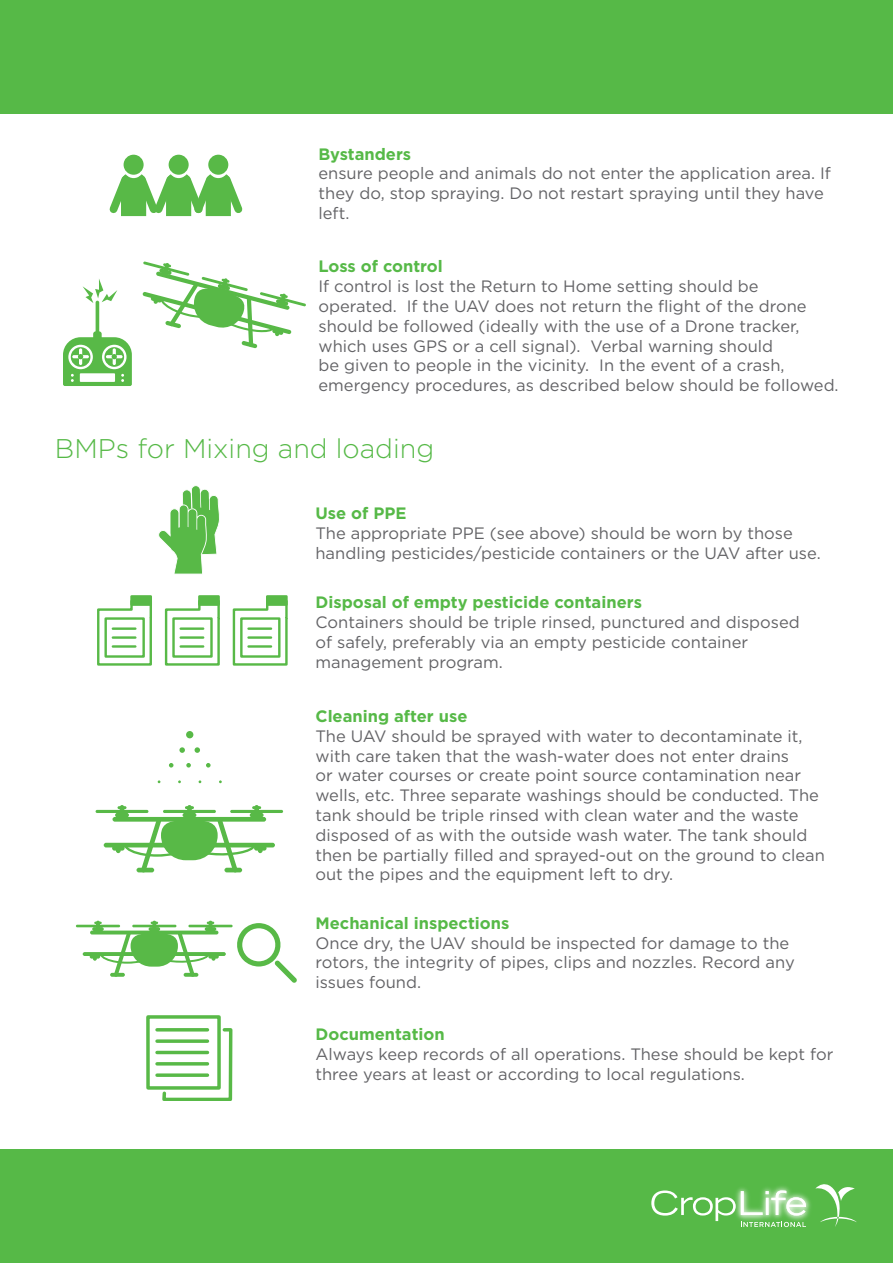
<style>
.page{position:relative;width:893px;height:1263px;background:#fff}
.page>*{position:absolute;margin:0;border:0;box-sizing:border-box;transform-origin:0 0}
.t1{font:300 27px "Gotham";color:#56b947}
.t2{font:16.5px/19.8px "Gotham";color:#636366}
.t3{font:700 16.5px "Gotham";color:#56b947}
</style>
<div class="page">
<div style="left:0;top:1150px;width:893px;height:113px;background:#56b947"></div>
<img style="left:738px;top:1186px;width:73px;height:32px">
<svg style="left:815px;top:1184px;width:42px;height:43px"></svg>
<svg style="left:651px;top:1190px;width:155px;height:37px"></svg>
<div style="left:0;top:0;width:893px;height:113px;background:#56b947"></div>
<svg style="left:158px;top:485px;width:62px;height:89px"></svg>
<hr style="left:104px;top:843px;width:171px;height:4px;background:#58b947;border-radius:2px">
<div style="left:113px;top:817px;width:153px;height:5px;background:#58b947;border-radius:2px"></div>
<div style="left:254px;top:846px;width:13px;height:5px;background:#58b947;border-radius:2px"></div>
<svg style="left:116px;top:821px;width:147px;height:51px"></svg>
<div style="left:112px;top:846px;width:13px;height:5px;background:#58b947;border-radius:2px"></div>
<hr style="left:120px;top:805px;width:4px;height:15px;background:#58b947;border-radius:2px">
<hr style="left:96px;top:810px;width:52px;height:3px;background:#58b947;border-radius:2px">
<hr style="left:115px;top:813px;width:14px;height:4px;background:#58b947;border-radius:2px">
<svg style="left:118px;top:806px;width:8px;height:3px"></svg>
<div style="left:187px;top:805px;width:5px;height:15px;background:#58b947;border-radius:2px"></div>
<hr style="left:163px;top:810px;width:53px;height:3px;background:#58b947;border-radius:2px">
<hr style="left:183px;top:813px;width:13px;height:4px;background:#58b947;border-radius:2px">
<svg style="left:185px;top:806px;width:9px;height:3px"></svg>
<div style="left:254px;top:805px;width:5px;height:15px;background:#58b947;border-radius:2px"></div>
<hr style="left:230px;top:810px;width:53px;height:3px;background:#58b947;border-radius:2px">
<hr style="left:250px;top:813px;width:14px;height:4px;background:#58b947;border-radius:2px">
<svg style="left:252px;top:806px;width:9px;height:3px"></svg>
<hr style="left:137px;top:868px;width:17px;height:4px;background:#58b947;border-radius:2px">
<hr style="left:224px;top:868px;width:18px;height:4px;background:#58b947;border-radius:2px">
<div style="left:186px;top:731px;width:7px;height:7px;background:#58b947;border-radius:50%"></div>
<svg style="left:179px;top:747px;width:6px;height:6px"></svg>
<svg style="left:195px;top:747px;width:5px;height:6px"></svg>
<svg style="left:169px;top:763px;width:4px;height:4px"></svg>
<svg style="left:206px;top:763px;width:5px;height:4px"></svg>
<svg style="left:186px;top:763px;width:5px;height:4px"></svg>
<svg style="left:83px;top:952px;width:143px;height:4px"></svg>
<hr style="left:76px;top:925px;width:44px;height:2px;background:#58b947">
<hr style="left:188px;top:925px;width:45px;height:2px;background:#58b947">
<svg style="left:90px;top:921px;width:129px;height:56px"></svg>
<svg style="left:110px;top:973px;width:15px;height:4px"></svg>
<svg style="left:184px;top:973px;width:14px;height:4px"></svg>
<svg style="left:237px;top:923px;width:60px;height:60px"></svg>
<div style="left:146px;top:1015px;width:75px;height:75px;border:3px solid #58b947"></div>
<svg style="left:160px;top:1026px;width:73px;height:74px"></svg>
<hr style="left:157px;top:1051px;width:50px;height:3px;background:#58b947">
<svg style="left:157px;top:1039px;width:50px;height:4px"></svg>
<hr style="left:157px;top:1028px;width:50px;height:3px;background:#58b947">
<hr style="left:157px;top:1062px;width:50px;height:3px;background:#58b947">
<svg style="left:157px;top:1073px;width:50px;height:4px"></svg>
<svg style="left:164px;top:606px;width:56px;height:60px"></svg>
<div style="left:199px;top:596px;width:20px;height:9px;background:#58b947"></div>
<div style="left:198px;top:595px;width:22px;height:11px;border:2px solid #58b947"></div>
<div style="left:172px;top:617px;width:41px;height:41px;border:2px solid #58b947"></div>
<hr style="left:181px;top:627px;width:22px;height:3px;background:#58b947">
<hr style="left:181px;top:636px;width:22px;height:3px;background:#58b947">
<hr style="left:181px;top:645px;width:22px;height:3px;background:#58b947">
<svg style="left:232px;top:606px;width:56px;height:60px"></svg>
<div style="left:267px;top:596px;width:19px;height:9px;background:#58b947"></div>
<div style="left:266px;top:595px;width:22px;height:11px;border:2px solid #58b947"></div>
<div style="left:240px;top:617px;width:41px;height:41px;border:2px solid #58b947"></div>
<hr style="left:248px;top:627px;width:23px;height:3px;background:#58b947">
<hr style="left:248px;top:636px;width:23px;height:3px;background:#58b947">
<hr style="left:248px;top:645px;width:23px;height:3px;background:#58b947">
<svg style="left:97px;top:606px;width:55px;height:60px"></svg>
<div style="left:132px;top:596px;width:19px;height:9px;background:#58b947"></div>
<div style="left:130px;top:595px;width:22px;height:11px;border:2px solid #58b947"></div>
<div style="left:104px;top:617px;width:41px;height:41px;border:2px solid #58b947"></div>
<hr style="left:113px;top:627px;width:22px;height:3px;background:#58b947">
<hr style="left:113px;top:636px;width:22px;height:3px;background:#58b947">
<hr style="left:113px;top:645px;width:22px;height:3px;background:#58b947">
<div style="left:124px;top:155px;width:20px;height:20px;background:#58b947;border-radius:50%"></div>
<div style="left:169px;top:155px;width:20px;height:20px;background:#58b947;border-radius:50%"></div>
<div style="left:208px;top:155px;width:20px;height:20px;background:#58b947;border-radius:50%"></div>
<svg style="left:110px;top:169px;width:132px;height:47px"></svg>
<svg style="left:142px;top:261px;width:164px;height:87px"></svg>
<hr style="left:96px;top:301px;width:3px;height:43px;background:#58b947;border-radius:2px">
<div style="left:93px;top:331px;width:9px;height:11px;background:#58b947;border-radius:3px"></div>
<svg style="left:83px;top:279px;width:34px;height:24px"></svg>
<svg style="left:63px;top:337px;width:69px;height:49px"></svg>
<p class="t3" style="left:318px;top:143px;width:94px">Bystanders</p>
<p class="t2" style="left:318px;top:163px;width:514px">ensure people and animals do not enter the application area. If they do, stop spraying. Do not restart spraying until they have left.</p>
<p class="t3" style="left:318px;top:256px;width:126px">Loss of control</p>
<p class="t2" style="left:318px;top:276px;width:522px">If control is lost the Return to Home setting should be operated. If the UAV does not return the flight of the drone should be followed (ideally with the use of a Drone tracker, which uses GPS or a cell signal). Verbal warning should<br>be given to people in the vicinity. In the event of a crash, emergency procedures, as described below should be followed.</p>
<h1 class="t1" style="left:55px;top:432px;width:381px">BMPs for Mixing and loading</h1>
<p class="t3" style="left:315px;top:502px;width:93px">Use of PPE</p>
<p class="t2" style="left:315px;top:523px;width:507px">The appropriate PPE (see above) should be worn by those handling pesticides/pesticide containers or the UAV after use.</p>
<p class="t3" style="left:315px;top:591px;width:328px">Disposal of empty pesticide containers</p>
<p class="t2" style="left:315px;top:612px;width:486px">Containers should be triple rinsed, punctured and disposed of safely, preferably via an empty pesticide container management program.</p>
<p class="t3" style="left:315px;top:705px;width:153px">Cleaning after use</p>
<p class="t2" style="left:315px;top:726px;width:511px">The UAV should be sprayed with water to decontaminate it, with care taken that the wash-water does not enter drains<br>or water courses or create point source contamination near wells, etc. Three separate washings should be conducted. The tank should be triple rinsed with clean water and the waste disposed of as with the outside wash water. The tank should then be partially filled and sprayed-out on the ground to clean out the pipes and the equipment left to dry.</p>
<p class="t3" style="left:315px;top:912px;width:195px">Mechanical inspections</p>
<p class="t2" style="left:315px;top:932px;width:481px">Once dry, the UAV should be inspected for damage to the rotors, the integrity of pipes, clips and nozzles. Record any issues found.</p>
<p class="t3" style="left:315px;top:1024px;width:131px">Documentation</p>
<p class="t2" style="left:315px;top:1044px;width:519px">Always keep records of all operations. These should be kept for three years at least or according to local regulations.</p>
</div>
